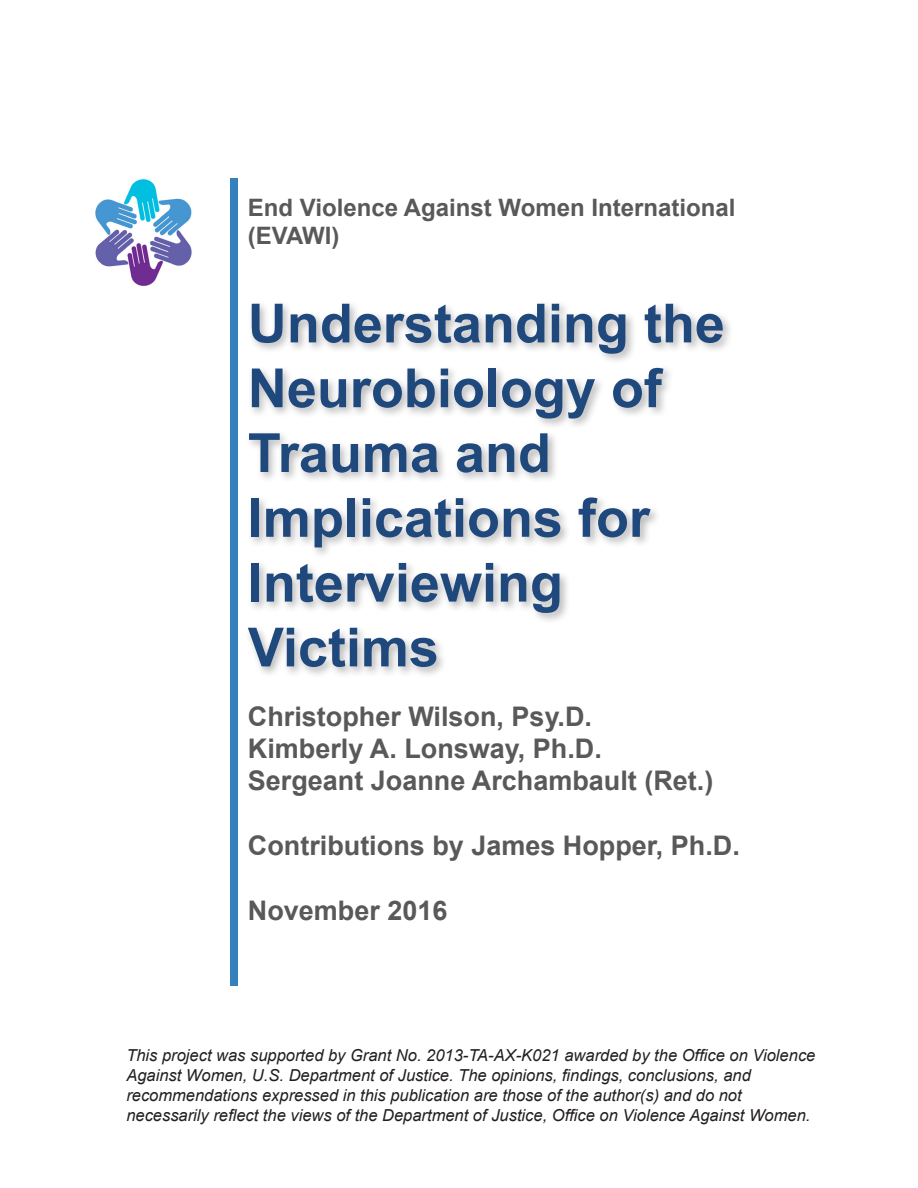
<style>
.page{position:relative;width:918px;height:1188px;background:#fff}
.page>*{position:absolute;margin:0;border:0;box-sizing:border-box;transform-origin:0 0}
.Module_Title{font:700 54px/64.8px "Arial";color:#1f497d}
.Authors_and_Date{font:700 27px "Arial";color:#595959}
.EVAW_Title{font:700 24px "Arial";color:#595959}
.EVAW_Title-2{font:italic 16.5px/19.8px "Arial";color:#231f20}
</style>
<div class="page">
<div style="left:230px;top:178px;width:8px;height:808px;background:#3581bd"></div>
<div style="left:244px;top:300px;width:490px;height:379px;background:#231f20;opacity:.31"></div>
<img style="left:95px;top:179px;width:97px;height:107px">
<p class="EVAW_Title" style="left:248px;top:191px;width:489px">End Violence Against Women International</p>
<p class="EVAW_Title" style="left:248px;top:220px;width:93px">(EVAWI)</p>
<p class="Module_Title" style="left:248px;top:293px;width:479px">Understanding the<br>Neurobiology of<br>Trauma and</p>
<p class="Module_Title" style="left:248px;top:487px;width:404px">Implications for</p>
<p class="Module_Title" style="left:248px;top:552px;width:317px">Interviewing</p>
<p class="Module_Title" style="left:248px;top:617px;width:193px">Victims</p>
<p class="Authors_and_Date" style="left:248px;top:698px;width:346px">Christopher Wilson, Psy.D.</p>
<p class="Authors_and_Date" style="left:248px;top:731px;width:356px">Kimberly A. Lonsway, Ph.D.</p>
<p class="Authors_and_Date" style="left:248px;top:763px;width:467px">Sergeant Joanne Archambault (Ret.)</p>
<p class="Authors_and_Date" style="left:248px;top:828px;width:494px">Contributions by James Hopper, Ph.D.</p>
<p class="Authors_and_Date" style="left:248px;top:893px;width:201px">November 2016</p>
<p class="EVAW_Title-2" style="left:126px;top:1046px;width:691px">This project was supported by Grant No. 2013-TA-AX-K021 awarded by the Office on Violence<br>Against Women, U.S. Department of Justice. The opinions, findings, conclusions, and</p>
<p class="EVAW_Title-2" style="left:126px;top:1086px;width:617px">recommendations expressed in this publication are those of the author(s) and do not</p>
<p class="EVAW_Title-2" style="left:126px;top:1105px;width:686px">necessarily reflect the views of the Department of Justice, Office on Violence Against Women.</p>
</div>
